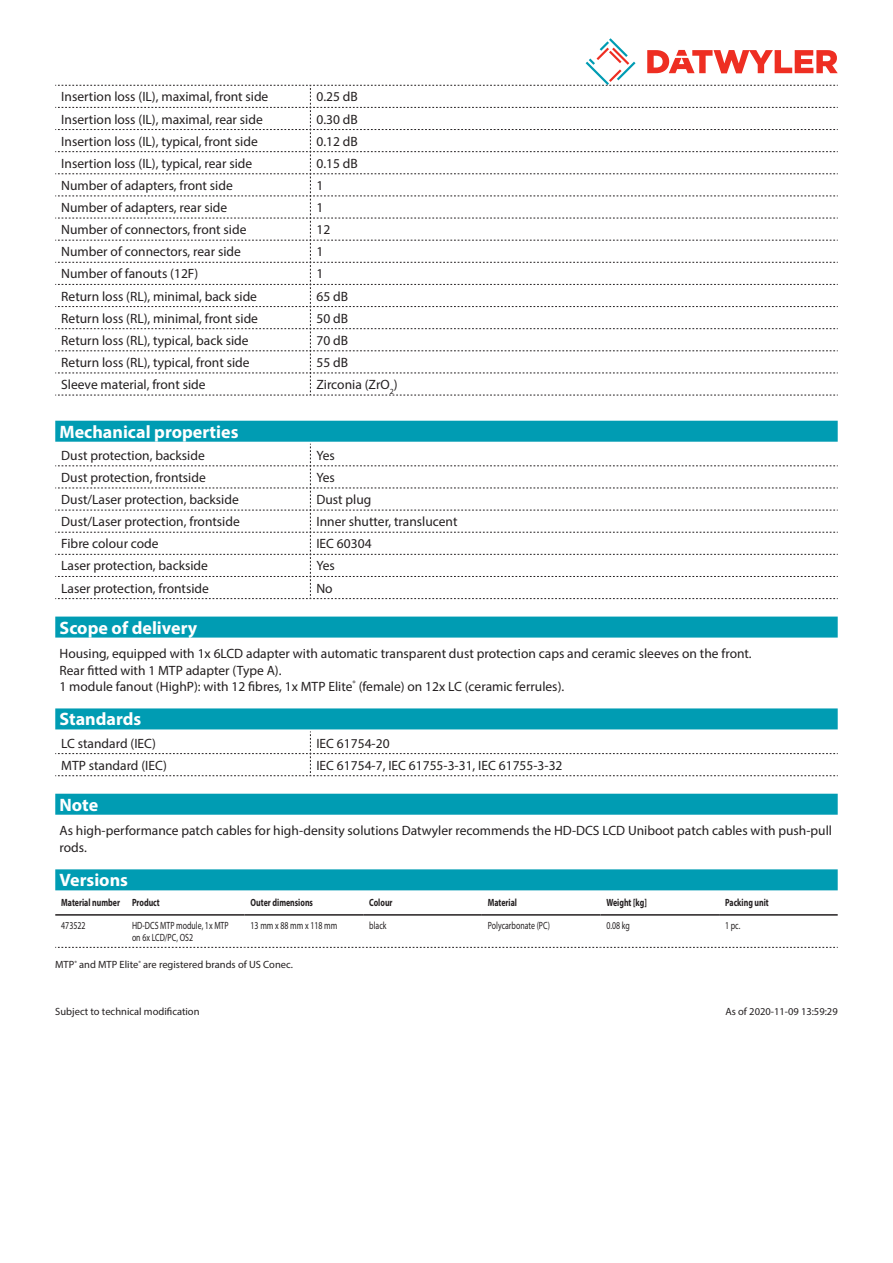
<style>
.page{position:relative;width:893px;height:1263px;background:#fff}
.page>*{position:absolute;margin:0;border:0;box-sizing:border-box;transform-origin:0 0}
.Standard_Head_Proper{font:700 18px "Myriad Pro";color:#fff}
.myriad_light_propert{font:13.5px "Myriad Pro";color:#231f20}
.Standard_text{font:13.5px/16.2px "Myriad Pro";color:#231f20}
.myriadlight{font:10.5px/12.6px "Myriad Pro";color:#231f20;scale:.75 1}
.myriadbold{font:700 10.5px "Myriad Pro";color:#231f20;scale:.75 1}
.Footnote{font:10.5px "Myriad Pro";color:#231f20}
.imagetext{font:10.5px "Myriad Pro";color:#231f20}
</style>
<div class="page">
<div style="left:55px;top:708px;width:783px;height:21px;background:#009cb3"></div>
<svg style="left:55px;top:731px;width:783px;height:45px"></svg>
<div style="left:55px;top:794px;width:783px;height:21px;background:#009cb3"></div>
<div style="left:55px;top:421px;width:783px;height:21px;background:#009cb3"></div>
<svg style="left:55px;top:444px;width:783px;height:155px"></svg>
<div style="left:55px;top:869px;width:783px;height:21px;background:#009cb3"></div>
<hr style="left:55px;top:914px;width:71px;height:2px;background:#231f20">
<hr style="left:126px;top:914px;width:119px;height:2px;background:#231f20">
<hr style="left:245px;top:914px;width:118px;height:2px;background:#231f20">
<hr style="left:363px;top:914px;width:119px;height:2px;background:#231f20">
<hr style="left:482px;top:914px;width:118px;height:2px;background:#231f20">
<hr style="left:600px;top:914px;width:119px;height:2px;background:#231f20">
<hr style="left:719px;top:914px;width:119px;height:2px;background:#231f20">
<svg style="left:55px;top:947px;width:783px;height:1px"></svg>
<div style="left:55px;top:617px;width:783px;height:21px;background:#009cb3"></div>
<svg style="left:55px;top:38px;width:783px;height:358px"></svg>
<p class="myriad_light_propert" style="left:61px;top:89px;width:209px">Insertion loss (IL), maximal, front side</p>
<p class="myriad_light_propert" style="left:316px;top:89px;width:43px">0.25 dB</p>
<p class="myriad_light_propert" style="left:61px;top:111px;width:203px">Insertion loss (IL), maximal, rear side</p>
<p class="myriad_light_propert" style="left:316px;top:111px;width:43px">0.30 dB</p>
<p class="myriad_light_propert" style="left:61px;top:133px;width:198px">Insertion loss (IL), typical, front side</p>
<p class="myriad_light_propert" style="left:316px;top:133px;width:43px">0.12 dB</p>
<p class="myriad_light_propert" style="left:61px;top:155px;width:192px">Insertion loss (IL), typical, rear side</p>
<p class="myriad_light_propert" style="left:316px;top:155px;width:43px">0.15 dB</p>
<p class="myriad_light_propert" style="left:61px;top:177px;width:173px">Number of adapters, front side</p>
<p class="myriad_light_propert" style="left:316px;top:177px;width:8px">1</p>
<p class="myriad_light_propert" style="left:61px;top:199px;width:167px">Number of adapters, rear side</p>
<p class="myriad_light_propert" style="left:316px;top:199px;width:8px">1</p>
<p class="myriad_light_propert" style="left:61px;top:221px;width:187px">Number of connectors, front side</p>
<p class="myriad_light_propert" style="left:316px;top:221px;width:15px">12</p>
<p class="myriad_light_propert" style="left:61px;top:243px;width:181px">Number of connectors, rear side</p>
<p class="myriad_light_propert" style="left:316px;top:243px;width:8px">1</p>
<p class="myriad_light_propert" style="left:61px;top:266px;width:139px">Number of fanouts (12F)</p>
<p class="myriad_light_propert" style="left:316px;top:266px;width:8px">1</p>
<p class="myriad_light_propert" style="left:61px;top:288px;width:197px">Return loss (RL), minimal, back side</p>
<p class="myriad_light_propert" style="left:316px;top:288px;width:33px">65 dB</p>
<p class="myriad_light_propert" style="left:61px;top:310px;width:198px">Return loss (RL), minimal, front side</p>
<p class="myriad_light_propert" style="left:316px;top:310px;width:33px">50 dB</p>
<p class="myriad_light_propert" style="left:61px;top:332px;width:189px">Return loss (RL), typical, back side</p>
<p class="myriad_light_propert" style="left:316px;top:332px;width:33px">70 dB</p>
<p class="myriad_light_propert" style="left:61px;top:354px;width:190px">Return loss (RL), typical, front side</p>
<p class="myriad_light_propert" style="left:316px;top:354px;width:33px">55 dB</p>
<p class="myriad_light_propert" style="left:61px;top:376px;width:146px">Sleeve material, front side</p>
<p class="myriad_light_propert" style="left:316px;top:376px;width:83px">Zirconia (ZrO<sub>2</sub>)</p>
<p class="Standard_Head_Proper" style="left:60px;top:420px;width:180px">Mechanical properties</p>
<p class="myriad_light_propert" style="left:61px;top:447px;width:145px">Dust protection, backside</p>
<p class="myriad_light_propert" style="left:316px;top:447px;width:20px">Yes</p>
<p class="myriad_light_propert" style="left:61px;top:469px;width:146px">Dust protection, frontside</p>
<p class="myriad_light_propert" style="left:316px;top:469px;width:20px">Yes</p>
<p class="myriad_light_propert" style="left:61px;top:491px;width:179px">Dust/Laser protection, backside</p>
<p class="myriad_light_propert" style="left:316px;top:491px;width:56px">Dust plug</p>
<p class="myriad_light_propert" style="left:61px;top:513px;width:180px">Dust/Laser protection, frontside</p>
<p class="myriad_light_propert" style="left:316px;top:513px;width:143px">Inner shutter, translucent</p>
<p class="myriad_light_propert" style="left:61px;top:535px;width:99px">Fibre colour code</p>
<p class="myriad_light_propert" style="left:316px;top:535px;width:57px">IEC 60304</p>
<p class="myriad_light_propert" style="left:61px;top:558px;width:148px">Laser protection, backside</p>
<p class="myriad_light_propert" style="left:316px;top:558px;width:20px">Yes</p>
<p class="myriad_light_propert" style="left:61px;top:580px;width:149px">Laser protection, frontside</p>
<p class="myriad_light_propert" style="left:316px;top:580px;width:18px">No</p>
<p class="Standard_Head_Proper" style="left:60px;top:616px;width:139px">Scope of delivery</p>
<p class="Standard_text" style="left:60px;top:645px;width:694px">Housing, equipped with 1x 6LCD adapter with automatic transparent dust protection caps and ceramic sleeves on the front.<br>Rear fitted with 1 MTP adapter (Type A).<br>1 module fanout (HighP): with 12 fibres, 1x MTP Elite<sup>®</sup> (female) on 12x LC (ceramic ferrules).</p>
<p class="Standard_Head_Proper" style="left:60px;top:708px;width:83px">Standards</p>
<p class="myriad_light_propert" style="left:61px;top:735px;width:96px">LC standard (IEC)</p>
<p class="myriad_light_propert" style="left:316px;top:735px;width:75px">IEC 61754-20</p>
<p class="myriad_light_propert" style="left:61px;top:757px;width:107px">MTP standard (IEC)</p>
<p class="myriad_light_propert" style="left:316px;top:757px;width:248px">IEC 61754-7, IEC 61755-3-31, IEC 61755-3-32</p>
<p class="Standard_Head_Proper" style="left:60px;top:793px;width:40px">Note</p>
<p class="Standard_text" style="left:60px;top:822px;width:774px">As high-performance patch cables for high-density solutions Datwyler recommends the HD-DCS LCD Uniboot patch cables with push-pull rods.</p>
<p class="Standard_Head_Proper" style="left:60px;top:868px;width:70px">Versions</p>
<p class="myriadbold" style="left:61px;top:896px;width:80px">Material number</p>
<p class="myriadbold" style="left:132px;top:896px;width:39px">Product</p>
<p class="myriadbold" style="left:251px;top:896px;width:85px">Outer dimensions</p>
<p class="myriadbold" style="left:369px;top:896px;width:33px">Colour</p>
<p class="myriadbold" style="left:488px;top:896px;width:41px">Material</p>
<p class="myriadbold" style="left:606px;top:896px;width:55px">Weight [kg]</p>
<p class="myriadbold" style="left:725px;top:896px;width:60px">Packing unit</p>
<p class="myriadlight" style="left:61px;top:919px;width:34px">473522</p>
<p class="myriadlight" style="left:132px;top:919px;width:130px">HD-DCS MTP module, 1x MTP on 6x LCD/PC, OS2</p>
<p class="myriadlight" style="left:251px;top:919px;width:117px">13 mm x 88 mm x 118 mm</p>
<p class="myriadlight" style="left:369px;top:919px;width:25px">black</p>
<p class="myriadlight" style="left:488px;top:919px;width:84px">Polycarbonate (PC)</p>
<p class="myriadlight" style="left:606px;top:919px;width:33px">0.08 kg</p>
<p class="myriadlight" style="left:725px;top:919px;width:22px">1 pc.</p>
<p class="imagetext" style="left:55px;top:958px;width:239px">MTP<sup>®</sup> and MTP Elite<sup>®</sup> are registered brands of US Conec.</p>
<p class="Footnote" style="left:55px;top:1005px;width:146px">Subject to technical modification</p>
<p class="Footnote" style="left:725px;top:1005px;width:114px">As of 2020-11-09 13:59:29</p>
</div>
